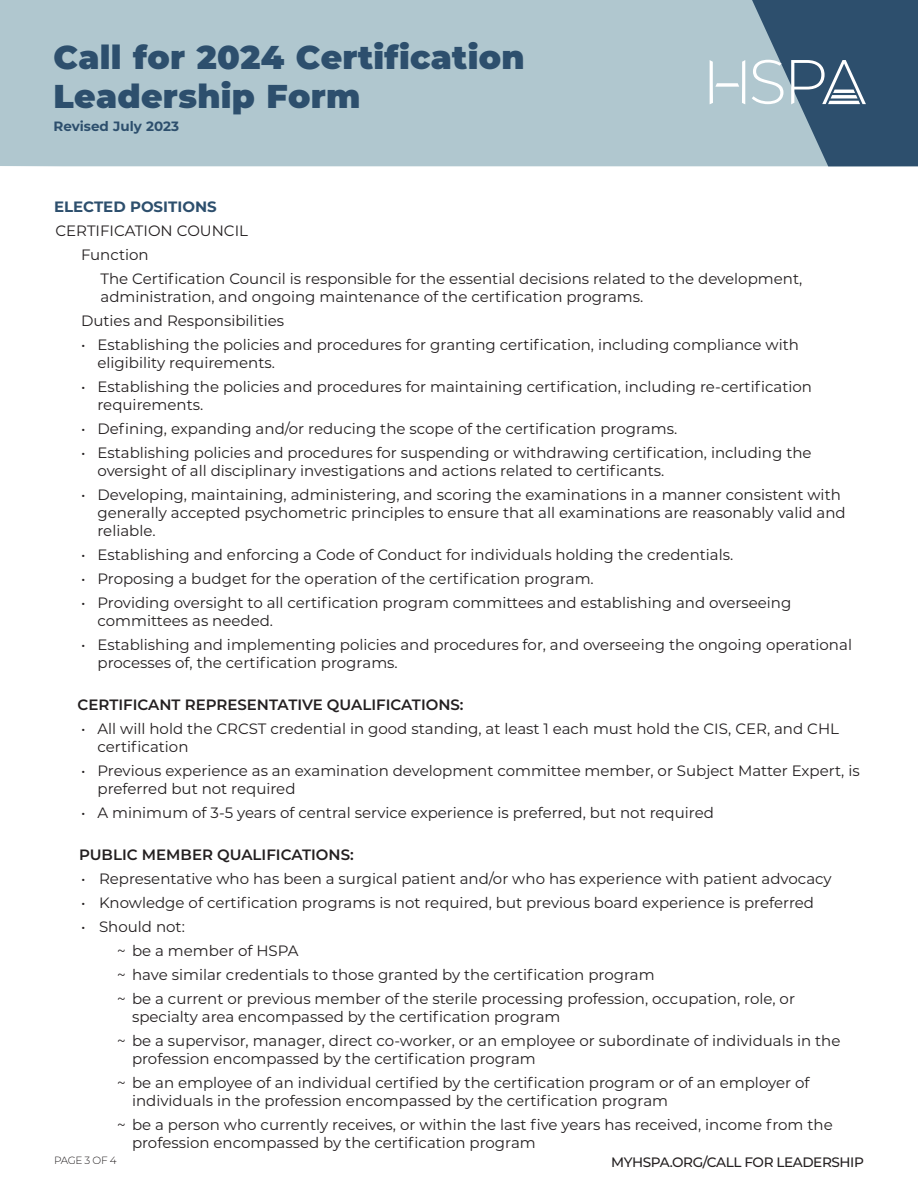
<style>
.page{position:relative;width:918px;height:1188px;background:#fff}
.page>*{position:absolute;margin:0;border:0;box-sizing:border-box;transform-origin:0 0}
.t1{font:900 33px/39px "Montserrat";letter-spacing:.01em;color:#2d4f6d}
.t2{font:15px/18px "Montserrat";color:#231f20}
.t3{font:600 15px "Montserrat";color:#231f20}
.t4{font:700 15px "Montserrat";color:#2d4f6d}
.t5{font:500 13.65px "Montserrat";letter-spacing:-.03em;color:#231f20}
.t6{font:700 13.5px "Montserrat";color:#2d4f6d}
.t7{font:300 10.5px "Montserrat";letter-spacing:-.035em;color:#231f20}
</style>
<div class="page">
<div style="left:0;top:0;width:752px;height:166px;background:#b0c7cf"></div>
<svg style="left:710px;top:60px;width:35px;height:44px"></svg>
<svg style="left:752px;top:0;width:166px;height:166px;background:#527088"></svg>
<p class="t1" style="left:54px;top:36px;width:473px">Call for 2024 Certification<br>Leadership Form</p>
<p class="t6" style="left:54px;top:117px;width:127px">Revised July 2023</p>
<p class="t4" style="left:54px;top:195px;width:164px">ELECTED POSITIONS</p>
<p class="t2" style="left:56px;top:221px;width:194px">CERTIFICATION COUNCIL</p>
<p class="t2" style="left:81px;top:245px;width:69px">Function</p>
<p class="t2" style="left:100px;top:269px;width:703px">The Certification Council is responsible for the essential decisions related to the development, administration, and ongoing maintenance of the certification programs.</p>
<p class="t2" style="left:81px;top:311px;width:205px">Duties and Responsibilities</p>
<p class="t2" style="left:98px;top:335px;width:703px;text-indent:-16px">• Establishing the policies and procedures for granting certification, including compliance with eligibility requirements.</p>
<p class="t2" style="left:98px;top:377px;width:716px;text-indent:-16px">• Establishing the policies and procedures for maintaining certification, including re-certification requirements.</p>
<p class="t2" style="left:81px;top:419px;width:598px">• Defining, expanding and/or reducing the scope of the certification programs.</p>
<p class="t2" style="left:98px;top:443px;width:716px;text-indent:-16px">• Establishing policies and procedures for suspending or withdrawing certification, including the oversight of all disciplinary investigations and actions related to certificants.</p>
<p class="t2" style="left:81px;top:485px;width:761px">• Developing, maintaining, administering, and scoring the examinations in a manner consistent with</p>
<p class="t2" style="left:98px;top:503px;width:750px">generally accepted psychometric principles to ensure that all examinations are reasonably valid and</p>
<p class="t2" style="left:98px;top:521px;width:60px">reliable.</p>
<p class="t2" style="left:81px;top:545px;width:654px">• Establishing and enforcing a Code of Conduct for individuals holding the credentials.</p>
<p class="t2" style="left:81px;top:569px;width:514px">• Proposing a budget for the operation of the certification program.</p>
<p class="t2" style="left:98px;top:593px;width:695px;text-indent:-16px">• Providing oversight to all certification program committees and establishing and overseeing committees as needed.</p>
<p class="t2" style="left:98px;top:635px;width:756px;text-indent:-16px">• Establishing and implementing policies and procedures for, and overseeing the ongoing operational processes of, the certification programs.</p>
<p class="t3" style="left:78px;top:694px;width:388px">CERTIFICANT REPRESENTATIVE QUALIFICATIONS:</p>
<p class="t2" style="left:81px;top:719px;width:760px">• All will hold the CRCST credential in good standing, at least 1 each must hold the CIS, CER, and CHL</p>
<p class="t2" style="left:98px;top:737px;width:93px">certification</p>
<p class="t2" style="left:98px;top:761px;width:764px;text-indent:-16px">• Previous experience as an examination development committee member, or Subject Matter Expert, is preferred but not required</p>
<p class="t2" style="left:81px;top:803px;width:634px">• A minimum of 3-5 years of central service experience is preferred, but not required</p>
<p class="t3" style="left:79px;top:844px;width:276px">PUBLIC MEMBER QUALIFICATIONS:</p>
<p class="t2" style="left:81px;top:869px;width:752px">• Representative who has been a surgical patient and/or who has experience with patient advocacy</p>
<p class="t2" style="left:81px;top:893px;width:735px">• Knowledge of certification programs is not required, but previous board experience is preferred</p>
<p class="t2" style="left:81px;top:917px;width:105px">• Should not:</p>
<p class="t2" style="left:117px;top:941px;width:183px">~ be a member of HSPA</p>
<p class="t2" style="left:117px;top:965px;width:539px">~ have similar credentials to those granted by the certification program</p>
<p class="t2" style="left:117px;top:989px;width:680px">~ be a current or previous member of the sterile processing profession, occupation, role, or</p>
<p class="t2" style="left:132px;top:1007px;width:430px">specialty area encompassed by the certification program</p>
<p class="t2" style="left:117px;top:1031px;width:725px">~ be a supervisor, manager, direct co-worker, or an employee or subordinate of individuals in the</p>
<p class="t2" style="left:132px;top:1049px;width:405px">profession encompassed by the certification program</p>
<p class="t2" style="left:117px;top:1073px;width:694px">~ be an employee of an individual certified by the certification program or of an employer of</p>
<p class="t2" style="left:132px;top:1091px;width:538px">individuals in the profession encompassed by the certification program</p>
<p class="t2" style="left:117px;top:1115px;width:717px">~ be a person who currently receives, or within the last five years has received, income from the</p>
<p class="t2" style="left:132px;top:1133px;width:405px">profession encompassed by the certification program</p>
<p class="t7" style="left:54px;top:1153px;width:64px">PAGE 3 OF 4</p>
<p class="t5" style="left:611px;top:1152px;width:254px">MYHSPA.ORG/CALL FOR LEADERSHIP</p>
</div>
